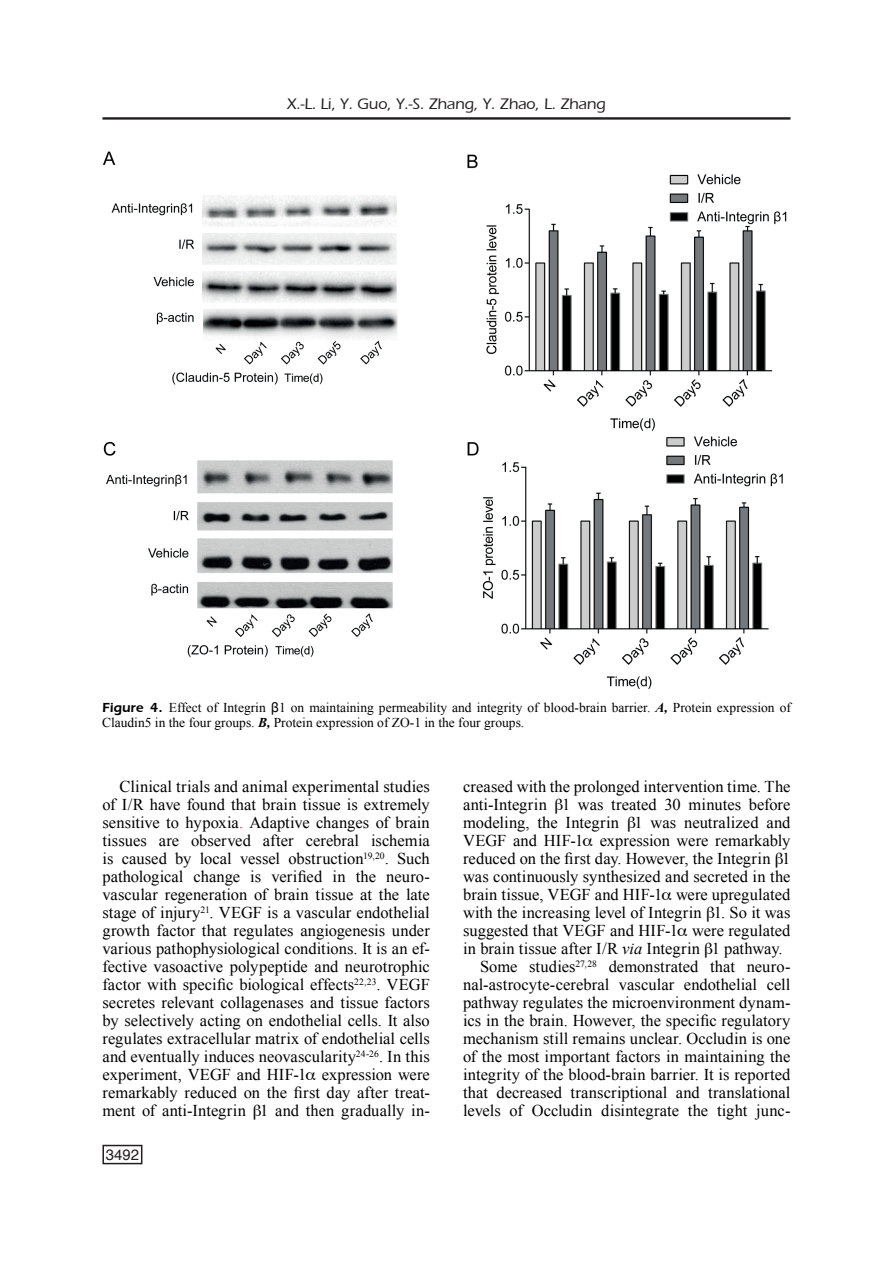
<style>
.page{position:relative;width:893px;height:1263px;background:#fff}
.page>*{position:absolute;margin:0;border:0;box-sizing:border-box;transform-origin:0 0}
.t1{font:16.5px/18px "Times New Roman";letter-spacing:.005em;color:#000001;text-align:justify}
.t2{font:500 15.75px "Eras";letter-spacing:-.01em;color:#231f20}
.t3{font:15px "Helvetica";color:#231f20}
.t4{font:13.5px/15px "Times New Roman";color:#000001}
.s1{font-family:"Eras Demi"}
.s2{font-family:"Helvetica"}
.s3{font-weight:700;font-style:italic}
.s4{color:#ee2f2d}
.s5{font-style:italic}
</style>
<div class="page">
<hr style="left:102px;top:117px;width:688px;height:3px;background:#231f20">
<div style="left:102px;top:1145px;width:40px;height:19px;border:2px solid #231f20"></div>
<img style="left:104px;top:151px;width:683px;height:539px">
<p class="t2" style="left:287px;top:95px;width:320px">X.-L. Li, Y. Guo, Y.-S. Zhang, Y. Zhao, L. Zhang</p>
<p class="t4" style="left:102px;top:700px;width:690px"><span class="s1">Figure 4.</span> Effect of Integrin <span class="s2">β</span>1 on maintaining permeability and integrity of blood-brain barrier. <span class="s3">A,</span> Protein expression of<br>Claudin5 in the four groups. <span class="s3">B,</span> Protein expression of ZO-1 in the four groups.</p>
<p class="t1" style="left:102px;top:777px;width:329px;text-indent:17px">Clinical trials and animal experimental studies of I/R have found that brain tissue is extremely sensitive to hypoxia<span class="s4">.</span> Adaptive changes of brain tissues are observed after cerebral ischemia is caused by local vessel obstruction<sup>19,20</sup>. Such pathological change is verified in the neuro&shy;vascular regeneration of brain tissue at the late stage of injury<sup>21</sup>. VEGF is a vascular endothelial growth factor that regulates angiogenesis under various pathophysiological conditions. It is an ef&shy;fective vasoactive polypeptide and neurotrophic factor with specific biological effects<sup>22,23</sup>. VEGF secretes relevant collagenases and tissue factors by selectively acting on endothelial cells. It also regulates extracellular matrix of endothelial cells and eventually induces neovascularity<sup>24-26</sup>. In this experiment, VEGF and HIF-1 expression were remarkably reduced on the first day after treat&shy;ment of anti-Integrin 1 and then gradually in-</p>
<p class="t1" style="left:463px;top:777px;width:329px">creased with the prolonged intervention time. The</p>
<p class="t1" style="left:463px;top:795px;width:329px">anti-Integrin 1 was treated 30 minutes before</p>
<p class="t1" style="left:463px;top:813px;width:329px">modeling, the Integrin 1 was neutralized and</p>
<p class="t1" style="left:463px;top:831px;width:329px">VEGF and HIF-1 expression were remarkably</p>
<p class="t1" style="left:463px;top:849px;width:329px">reduced on the first day. However, the Integrin 1</p>
<p class="t1" style="left:463px;top:867px;width:329px">was continuously synthesized and secreted in the</p>
<p class="t1" style="left:463px;top:885px;width:329px">brain tissue, VEGF and HIF-1 were upregulated</p>
<p class="t1" style="left:463px;top:903px;width:329px">with the increasing level of Integrin 1. So it was</p>
<p class="t1" style="left:463px;top:921px;width:329px">suggested that VEGF and HIF-1 were regulated</p>
<p class="t1" style="left:463px;top:939px;width:321px">in brain tissue after I/R <span class="s5">via</span> Integrin 1 pathway.</p>
<p class="t1" style="left:480px;top:957px;width:312px">Some studies<sup>27,28</sup> demonstrated that neuro-</p>
<p class="t1" style="left:463px;top:975px;width:329px">nal-astrocyte-cerebral vascular endothelial cell</p>
<p class="t1" style="left:463px;top:993px;width:329px">pathway regulates the microenvironment dynam-</p>
<p class="t1" style="left:463px;top:1011px;width:329px">ics in the brain. However, the specific regulatory</p>
<p class="t1" style="left:463px;top:1029px;width:329px">mechanism still remains unclear. Occludin is one</p>
<p class="t1" style="left:463px;top:1047px;width:329px">of the most important factors in maintaining the</p>
<p class="t1" style="left:463px;top:1065px;width:329px">integrity of the blood-brain barrier. It is reported</p>
<p class="t1" style="left:463px;top:1083px;width:329px">that decreased transcriptional and translational</p>
<p class="t1" style="left:463px;top:1101px;width:329px">levels of Occludin disintegrate the tight junc-</p>
<p class="t3" style="left:106px;top:1143px;width:35px">3492</p>
</div>
